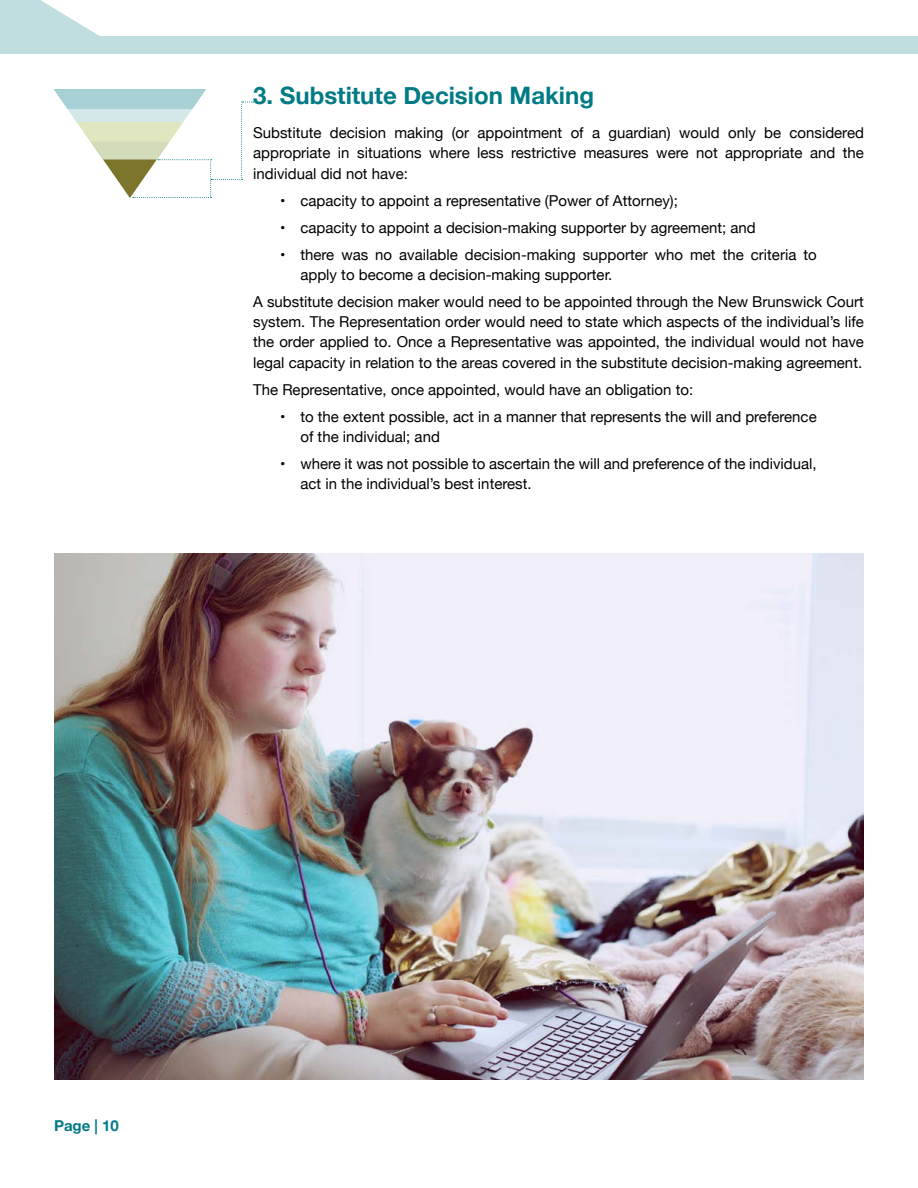
<style>
.page{position:relative;width:918px;height:1188px;background:#fff}
.page>*{position:absolute;margin:0;border:0;box-sizing:border-box;transform-origin:0 0}
.t1{font:700 24px "Helvetica Neue";color:#007b85}
.t2{font:15px/20.2px "Helvetica Neue";color:#000}
.t3{font:700 15px "Helvetica Neue";color:#007b85}
</style>
<div class="page">
<div style="left:0;top:36px;width:918px;height:18px;background:#c0dee0"></div>
<svg style="left:0;top:0;width:99px;height:36px"></svg>
<svg style="left:54px;top:89px;width:200px;height:109px"></svg>
<img style="left:54px;top:554px;width:810px;height:526px">
<h1 class="t1" style="left:253px;top:77px;width:342px">3. Substitute Decision Making</h1>
<p class="t2" style="left:253px;top:124px;width:612px;text-align:justify">Substitute decision making (or appointment of a guardian) would only be considered appropriate in situations where less restrictive measures were not appropriate and the individual did not have:</p>
<p class="t2" style="left:280px;top:191px;width:399px">• capacity to appoint a representative (Power of Attorney);</p>
<p class="t2" style="left:280px;top:218px;width:477px">• capacity to appoint a decision-making supporter by agreement; and</p>
<p class="t2" style="left:300px;top:245px;width:518px;text-indent:-20px">• there was no available decision-making supporter who met the criteria to apply to become a decision-making supporter.</p>
<p class="t2" style="left:253px;top:292px;width:612px;text-align:justify">A substitute decision maker would need to be appointed through the New Brunswick Court system. The Representation order would need to state which aspects of the individual’s life the order applied to. Once a Representative was appointed, the individual would not have legal capacity in relation to the areas covered in the substitute decision-making agreement.</p>
<p class="t2" style="left:253px;top:380px;width:442px">The Representative, once appointed, would have an obligation to:</p>
<p class="t2" style="left:300px;top:407px;width:518px;text-indent:-20px">• to the extent possible, act in a manner that represents the will and preference of the individual; and</p>
<p class="t2" style="left:300px;top:454px;width:518px;text-indent:-20px">• where it was not possible to ascertain the will and preference of the individual, act in the individual’s best interest.</p>
<p class="t3" style="left:54px;top:1114px;width:66px">Page | 10</p>
</div>
